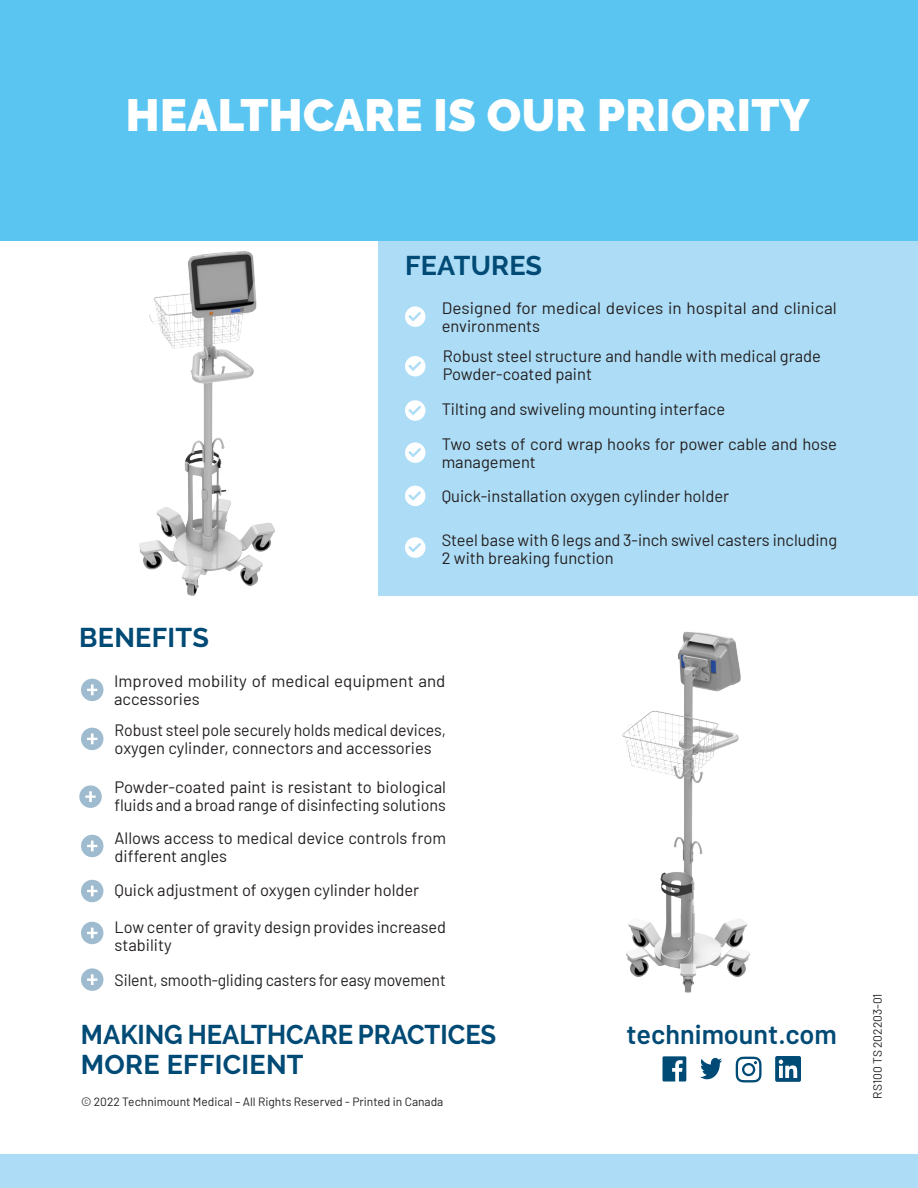
<style>
.page{position:relative;width:918px;height:1188px;background:#fff}
.page>*{position:absolute;margin:0;border:0;box-sizing:border-box;transform-origin:0 0}
.White_Title{font:900 45px "Raleway";letter-spacing:.01em;color:#fff}
.Blue_Subtitle{font:700 27px/30px "Raleway";color:#004a76;scale:.95 1}
.Blue_Subtitle-2{font:700 27px "Raleway";color:#004a76}
.Webpage{font:600 27px "Barlow";color:#004a76}
.Bullet_Points{font:16.5px/18px "Barlow";color:#231f20}
.Bullet_Points-2{font:16.5px/18px "Barlow";color:#231f20;scale:.96 1}
.Bullet_Points-3{font:16.5px/18px "Barlow";color:#231f20;scale:1.04 1}
.Fine_Print{font:12px "Barlow";color:#231f20}
</style>
<div class="page">
<div style="left:378px;top:239px;width:540px;height:357px;background:#adddf6"></div>
<div style="left:0;top:0;width:918px;height:240px;background:#5ac5f0"></div>
<div style="left:0;top:1154px;width:918px;height:34px;background:#adddf6"></div>
<svg style="left:663px;top:1056px;width:23px;height:26px"></svg>
<svg style="left:775px;top:1056px;width:26px;height:26px"></svg>
<svg style="left:700px;top:1058px;width:22px;height:21px"></svg>
<svg style="left:736px;top:1057px;width:26px;height:25px"></svg>
<svg style="left:405px;top:306px;width:20px;height:21px"></svg>
<svg style="left:405px;top:442px;width:20px;height:21px"></svg>
<svg style="left:405px;top:486px;width:20px;height:20px"></svg>
<svg style="left:405px;top:356px;width:20px;height:20px"></svg>
<svg style="left:405px;top:537px;width:20px;height:21px"></svg>
<svg style="left:405px;top:400px;width:20px;height:21px"></svg>
<div style="left:81px;top:679px;width:22px;height:22px;background:#9fbbcf;border-radius:50%"></div>
<svg style="left:87px;top:685px;width:10px;height:10px"></svg>
<div style="left:79px;top:785px;width:23px;height:23px;background:#9fbbcf;border-radius:50%"></div>
<svg style="left:85px;top:791px;width:11px;height:11px"></svg>
<div style="left:81px;top:835px;width:22px;height:22px;background:#9fbbcf;border-radius:50%"></div>
<svg style="left:87px;top:841px;width:10px;height:10px"></svg>
<div style="left:81px;top:728px;width:22px;height:22px;background:#9fbbcf;border-radius:50%"></div>
<svg style="left:87px;top:734px;width:10px;height:10px"></svg>
<div style="left:81px;top:880px;width:22px;height:22px;background:#9fbbcf;border-radius:50%"></div>
<svg style="left:87px;top:886px;width:10px;height:10px"></svg>
<div style="left:81px;top:922px;width:22px;height:22px;background:#9fbbcf;border-radius:50%"></div>
<svg style="left:87px;top:928px;width:10px;height:10px"></svg>
<div style="left:81px;top:968px;width:22px;height:23px;background:#9fbbcf;border-radius:50%"></div>
<svg style="left:87px;top:974px;width:10px;height:11px"></svg>
<img style="left:139px;top:251px;width:136px;height:345px">
<img style="left:622px;top:631px;width:128px;height:362px">
<p class="White_Title" style="left:126px;top:89px;width:686px">HEALTHCARE IS OUR PRIORITY</p>
<p class="Blue_Subtitle-2" style="left:405px;top:250px;width:139px">FEATURES</p>
<p class="Blue_Subtitle-2" style="left:79px;top:622px;width:131px">BENEFITS</p>
<p class="Bullet_Points-3" style="left:442px;top:298px;width:382px">Designed for medical devices in hospital and clinical environments</p>
<p class="Bullet_Points" style="left:443px;top:346px;width:380px">Robust steel structure and handle with medical grade</p>
<p class="Bullet_Points" style="left:443px;top:364px;width:151px">Powder-coated paint</p>
<p class="Bullet_Points" style="left:442px;top:399px;width:285px">Tilting and swiveling mounting interface</p>
<p class="Bullet_Points" style="left:442px;top:434px;width:397px">Two sets of cord wrap hooks for power cable and hose management</p>
<p class="Bullet_Points" style="left:442px;top:486px;width:289px">Quick-installation oxygen cylinder holder</p>
<p class="Bullet_Points" style="left:442px;top:529px;width:397px">Steel base with 6 legs and 3-inch swivel casters including<br>2 with breaking function</p>
<p class="Bullet_Points" style="left:114px;top:671px;width:333px">Improved mobility of medical equipment and accessories</p>
<p class="Bullet_Points-2" style="left:115px;top:720px;width:347px">Robust steel pole securely holds medical devices, oxygen cylinder, connectors and accessories</p>
<p class="Bullet_Points" style="left:115px;top:776px;width:333px">Powder-coated paint is resistant to biological fluids and a broad range of disinfecting solutions</p>
<p class="Bullet_Points" style="left:115px;top:828px;width:333px">Allows access to medical device controls from different angles</p>
<p class="Bullet_Points" style="left:115px;top:880px;width:306px">Quick adjustment of oxygen cylinder holder</p>
<p class="Bullet_Points" style="left:115px;top:916px;width:333px">Low center of gravity design provides increased stability</p>
<p class="Bullet_Points-2" style="left:115px;top:970px;width:346px">Silent, smooth-gliding casters for easy movement</p>
<p class="Blue_Subtitle" style="left:81px;top:1019px;width:439px">MAKING HEALTHCARE PRACTICES<br>MORE EFFICIENT</p>
<p class="Fine_Print" style="left:81px;top:1093px;width:364px">© 2022 Technimount Medical – All Rights Reserved - Printed in Canada</p>
<p class="Webpage" style="left:627px;top:1014px;width:212px">technimount.com</p>
<p class="Fine_Print" style="left:869px;top:1099px;width:107px;rotate:-90deg">RS100 TS 202203-01</p>
</div>
